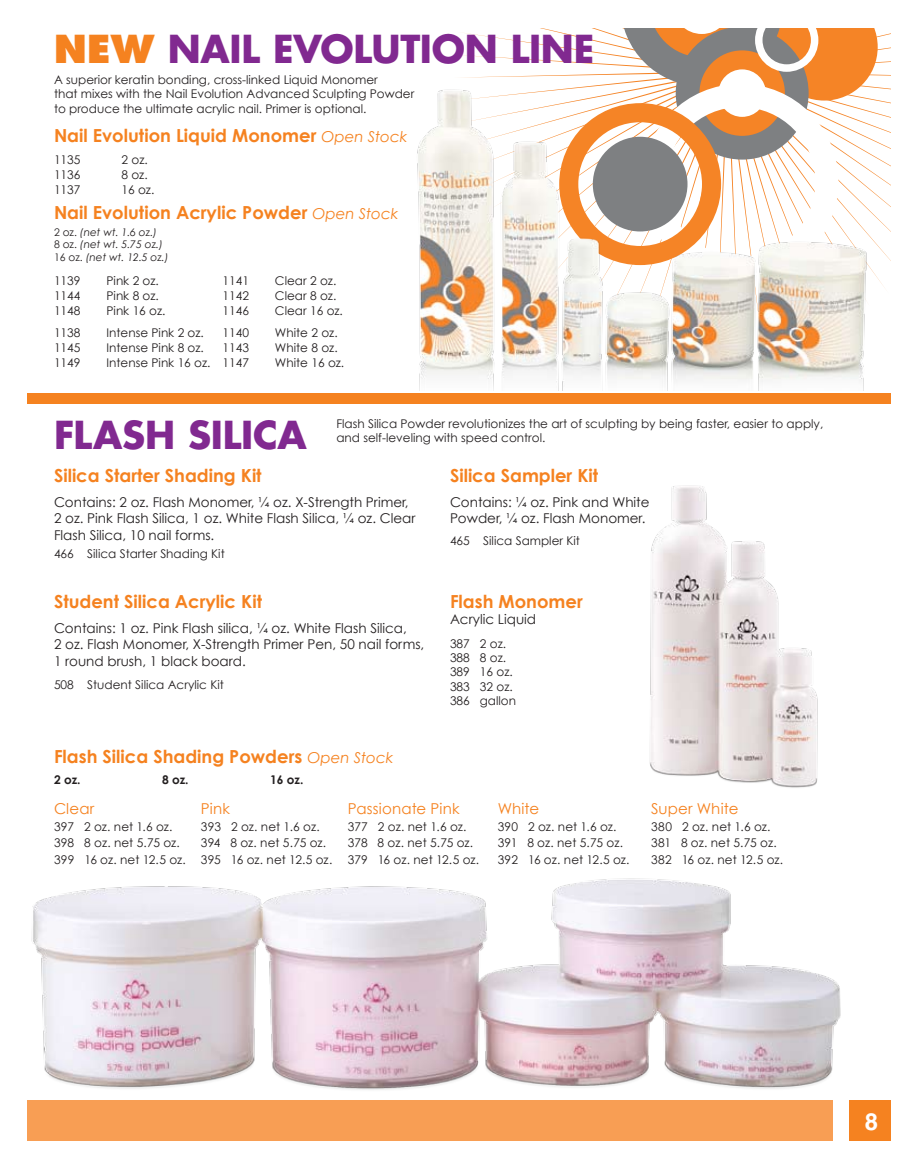
<style>
.page{position:relative;width:918px;height:1168px;background:#fff}
.page>*{position:absolute;margin:0;border:0;box-sizing:border-box;transform-origin:0 0}
.t1{font:700 37.5px "Futura";letter-spacing:-.005em;color:#812990}
.t2{font:700 23.7px "Helvetica";color:#fff}
.t3{font:700 18px "Century Gothic";color:#f58220}
.t4{font:15px "Century Gothic";letter-spacing:.01em;color:#f58220}
.t5{font:13.5px/16.2px "Century Gothic";color:#231f20}
.t6{font:12px/16.5px "Century Gothic";color:#231f20}
.t7{font:700 12px "Century Gothic";color:#231f20}
.t8{font:italic 10.5px/12.6px "Century Gothic";color:#231f20}
.s1{font-weight:800;color:#f58220}
.s2{font-weight:400;font-style:italic;font-size:15px}
.s3{font-style:normal}
</style>
<div class="page">
<img style="left:649px;top:486px;width:169px;height:302px">
<img style="left:31px;top:878px;width:810px;height:234px">
<div style="left:849px;top:1100px;width:42px;height:41px;background:#f58220"></div>
<div style="left:27px;top:1100px;width:805px;height:41px;background:#f89e54"></div>
<svg style="left:462px;top:28px;width:429px;height:260px"></svg>
<svg style="left:559px;top:28px;width:319px;height:252px"></svg>
<img style="left:417px;top:87px;width:456px;height:303px">
<div style="left:27px;top:393px;width:864px;height:11px;background:#f58220"></div>
<p class="t1" style="left:54px;top:22px;width:542px"><span class="s1">NEW</span> NAIL EVOLUTION LINE</p>
<p class="t6" style="left:54px;top:72px;width:362px;line-height:14.4px">A superior keratin bonding, cross-linked Liquid Monomer<br>that mixes with the Nail Evolution Advanced Sculpting Powder to produce the ultimate acrylic nail. Primer is optional.</p>
<p class="t3" style="left:54px;top:125px;width:355px">Nail Evolution Liquid Monomer <span class="s2">Open Stock</span></p>
<p class="t6" style="left:54px;top:151px;width:28px">1135</p>
<p class="t6" style="left:122px;top:151px;width:28px">2 oz.</p>
<p class="t6" style="left:54px;top:166px;width:28px">1136</p>
<p class="t6" style="left:122px;top:166px;width:28px">8 oz.</p>
<p class="t6" style="left:54px;top:181px;width:28px">1137</p>
<p class="t6" style="left:122px;top:181px;width:34px">16 oz.</p>
<p class="t3" style="left:54px;top:201px;width:346px">Nail Evolution Acrylic Powder <span class="s2">Open Stock</span></p>
<p class="t8" style="left:54px;top:226px;width:116px"><span class="s3">2 oz.</span> (net wt. 1.6 oz.)<br><span class="s3">8 oz.</span> (net wt. 5.75 oz.)<br><span class="s3">16 oz.</span> (net wt. 12.5 oz.)</p>
<p class="t6" style="left:54px;top:272px;width:28px">1139</p>
<p class="t6" style="left:106px;top:272px;width:54px">Pink 2 oz.</p>
<p class="t6" style="left:54px;top:287px;width:28px">1144</p>
<p class="t6" style="left:106px;top:287px;width:54px">Pink 8 oz.</p>
<p class="t6" style="left:54px;top:302px;width:28px">1148</p>
<p class="t6" style="left:106px;top:302px;width:61px">Pink 16 oz.</p>
<p class="t6" style="left:54px;top:324px;width:28px">1138</p>
<p class="t6" style="left:107px;top:324px;width:99px">Intense Pink 2 oz.</p>
<p class="t6" style="left:54px;top:339px;width:28px">1145</p>
<p class="t6" style="left:107px;top:339px;width:99px">Intense Pink 8 oz.</p>
<p class="t6" style="left:54px;top:354px;width:28px">1149</p>
<p class="t6" style="left:107px;top:354px;width:106px">Intense Pink 16 oz.</p>
<p class="t6" style="left:222px;top:272px;width:28px">1141</p>
<p class="t6" style="left:275px;top:272px;width:63px">Clear 2 oz.</p>
<p class="t6" style="left:222px;top:287px;width:28px">1142</p>
<p class="t6" style="left:275px;top:287px;width:63px">Clear 8 oz.</p>
<p class="t6" style="left:222px;top:302px;width:28px">1146</p>
<p class="t6" style="left:275px;top:302px;width:69px">Clear 16 oz.</p>
<p class="t6" style="left:222px;top:324px;width:28px">1140</p>
<p class="t6" style="left:275px;top:324px;width:64px">White 2 oz.</p>
<p class="t6" style="left:222px;top:339px;width:28px">1143</p>
<p class="t6" style="left:275px;top:339px;width:64px">White 8 oz.</p>
<p class="t6" style="left:222px;top:354px;width:28px">1147</p>
<p class="t6" style="left:275px;top:354px;width:71px">White 16 oz.</p>
<p class="t1" style="left:54px;top:409px;width:155px">FLASH SILICA</p>
<p class="t6" style="left:336px;top:416px;width:488px;line-height:14.4px">Flash Silica Powder revolutionizes the art of sculpting by being faster, easier to apply, and self-leveling with speed control.</p>
<p class="t3" style="left:54px;top:464px;width:209px">Silica Starter Shading Kit</p>
<p class="t5" style="left:54px;top:494px;width:363px">Contains: 2 oz. Flash Monomer, ¼ oz. X-Strength Primer,<br>2 oz. Pink Flash Silica, 1 oz. White Flash Silica, ¼ oz. Clear<br>Flash Silica, 10 nail forms.</p>
<p class="t6" style="left:54px;top:545px;width:172px">466 Silica Starter Shading Kit</p>
<p class="t3" style="left:54px;top:590px;width:210px">Student Silica Acrylic Kit</p>
<p class="t5" style="left:54px;top:620px;width:372px">Contains: 1 oz. Pink Flash silica, ¼ oz. White Flash Silica,<br>2 oz. Flash Monomer, X-Strength Primer Pen, 50 nail forms,<br>1 round brush, 1 black board.</p>
<p class="t6" style="left:54px;top:676px;width:171px">508 Student Silica Acrylic Kit</p>
<p class="t3" style="left:450px;top:464px;width:150px">Silica Sampler Kit</p>
<p class="t5" style="left:450px;top:494px;width:201px">Contains: ¼ oz. Pink and White<br>Powder, ¼ oz. Flash Monomer.</p>
<p class="t6" style="left:450px;top:532px;width:132px">465 Silica Sampler Kit</p>
<p class="t3" style="left:450px;top:590px;width:134px">Flash Monomer</p>
<p class="t5" style="left:450px;top:611px;width:88px">Acrylic Liquid</p>
<p class="t6" style="left:450px;top:636px;width:68px;line-height:14.4px">387 2 oz.<br>388 8 oz.<br>389 16 oz.<br>383 32 oz.<br>386 gallon</p>
<p class="t3" style="left:54px;top:745px;width:341px">Flash Silica Shading Powders <span class="s2">Open Stock</span></p>
<p class="t7" style="left:54px;top:772px;width:28px">2 oz.</p>
<p class="t7" style="left:162px;top:772px;width:28px">8 oz.</p>
<p class="t7" style="left:270px;top:772px;width:35px">16 oz.</p>
<p class="t4" style="left:54px;top:800px;width:42px">Clear</p>
<p class="t6" style="left:54px;top:818px;width:133px">397 2 oz. net 1.6 oz.<br>398 8 oz. net 5.75 oz.<br>399 16 oz. net 12.5 oz.</p>
<p class="t4" style="left:201px;top:800px;width:31px">Pink</p>
<p class="t6" style="left:201px;top:818px;width:133px">393 2 oz. net 1.6 oz.<br>394 8 oz. net 5.75 oz.<br>395 16 oz. net 12.5 oz.</p>
<p class="t4" style="left:348px;top:800px;width:113px">Passionate Pink</p>
<p class="t6" style="left:348px;top:818px;width:133px">377 2 oz. net 1.6 oz.<br>378 8 oz. net 5.75 oz.<br>379 16 oz. net 12.5 oz.</p>
<p class="t4" style="left:498px;top:800px;width:43px">White</p>
<p class="t6" style="left:498px;top:818px;width:133px">390 2 oz. net 1.6 oz.<br>391 8 oz. net 5.75 oz.<br>392 16 oz. net 12.5 oz.</p>
<p class="t4" style="left:651px;top:800px;width:89px">Super White</p>
<p class="t6" style="left:651px;top:818px;width:134px">380 2 oz. net 1.6 oz.<br>381 8 oz. net 5.75 oz.<br>382 16 oz. net 12.5 oz.</p>
<p class="t2" style="left:865px;top:1107px;width:15px">8</p>
</div>
